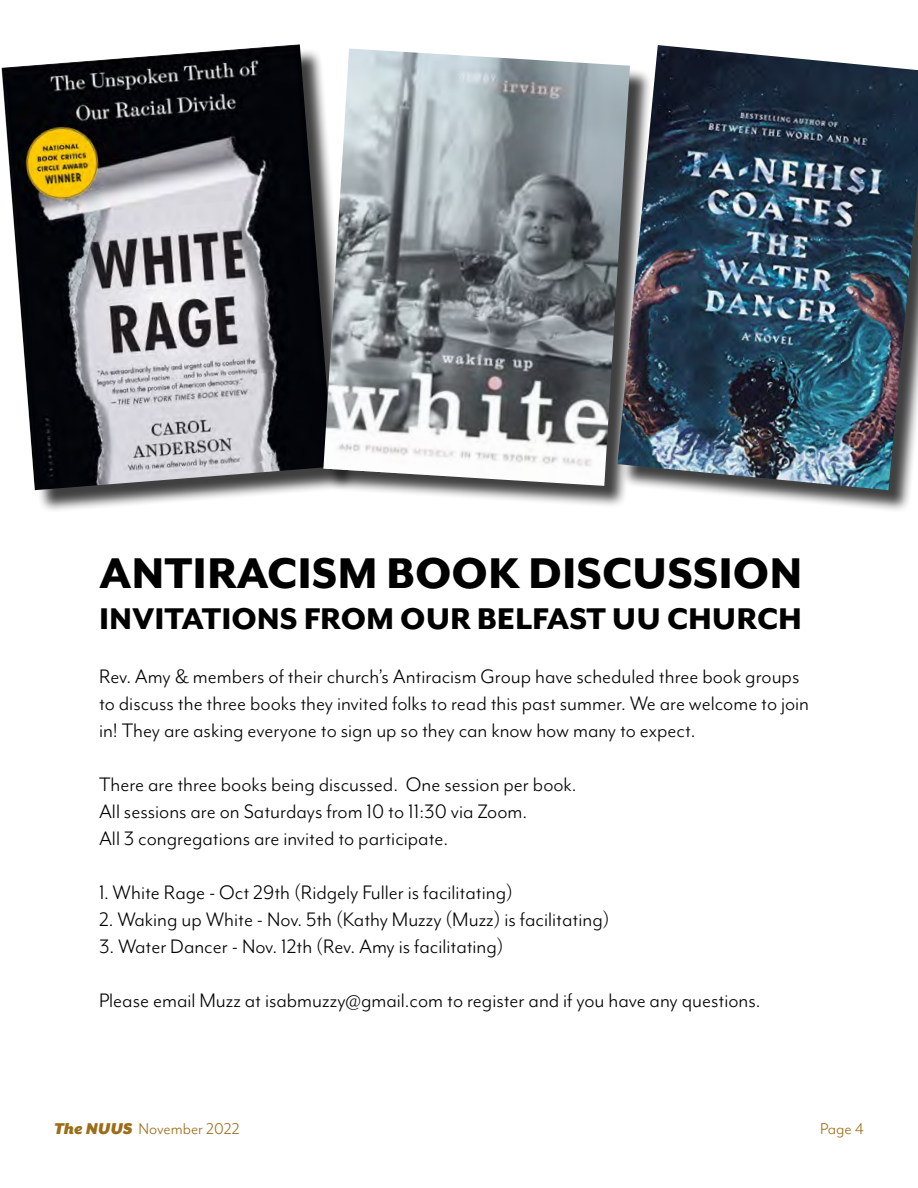
<style>
.page{position:relative;width:918px;height:1188px;background:#fff}
.page>*{position:absolute;margin:0;border:0;box-sizing:border-box;transform-origin:0 0}
.t1{font:800 49.5px "Mr Eaves Mod OT";color:#000}
.t2{font:800 34.5px "Mr Eaves Mod OT";color:#000}
.t3{font:22.5px/27px "Mr Eaves Mod OT";color:#000}
.t4{font:18px "Mr Eaves Mod OT";color:#9b6d18}
.s1{font-family:"Mr Eaves XL San OT";font-weight:900;font-style:italic}
</style>
<div class="page">
<div style="left:5px;top:47px;width:351px;height:466px;background:#000;opacity:.75"></div>
<img style="left:1px;top:44px;width:332px;height:446px">
<div style="left:327px;top:52px;width:326px;height:457px;background:#000;opacity:.75"></div>
<img style="left:323px;top:49px;width:294px;height:437px">
<div style="left:621px;top:49px;width:297px;height:464px;background:#000;opacity:.75"></div>
<img style="left:617px;top:45px;width:301px;height:445px">
<h1 class="t1" style="left:99px;top:544px;width:705px">ANTIRACISM BOOK DISCUSSION</h1>
<h2 class="t2" style="left:99px;top:599px;width:704px">INVITATIONS FROM OUR BELFAST UU CHURCH</h2>
<p class="t3" style="left:99px;top:663px;width:712px">Rev. Amy &amp; members of their church’s Antiracism Group have scheduled three book groups to discuss the three books they invited folks to read this past summer. We are welcome to join in! They are asking everyone to sign up so they can know how many to expect.</p>
<p class="t3" style="left:99px;top:771px;width:479px">There are three books being discussed. One session per book.<br>All sessions are on Saturdays from 10 to 11:30 via Zoom.<br>All 3 congregations are invited to participate.</p>
<p class="t3" style="left:99px;top:879px;width:415px">1. White Rage - Oct 29th (Ridgely Fuller is facilitating)</p>
<p class="t3" style="left:99px;top:906px;width:512px">2. Waking up White - Nov. 5th (Kathy Muzzy (Muzz) is facilitating)</p>
<p class="t3" style="left:99px;top:933px;width:406px">3. Water Dancer - Nov. 12th (Rev. Amy is facilitating)</p>
<p class="t3" style="left:99px;top:987px;width:663px">Please email Muzz at isabmuzzy@gmail.com to register and if you have any questions.</p>
<p class="t4" style="left:54px;top:1119px;width:187px"><span class="s1">The NUUS</span> November 2022</p>
<p class="t4" style="left:820px;top:1119px;width:45px">Page 4</p>
</div>
